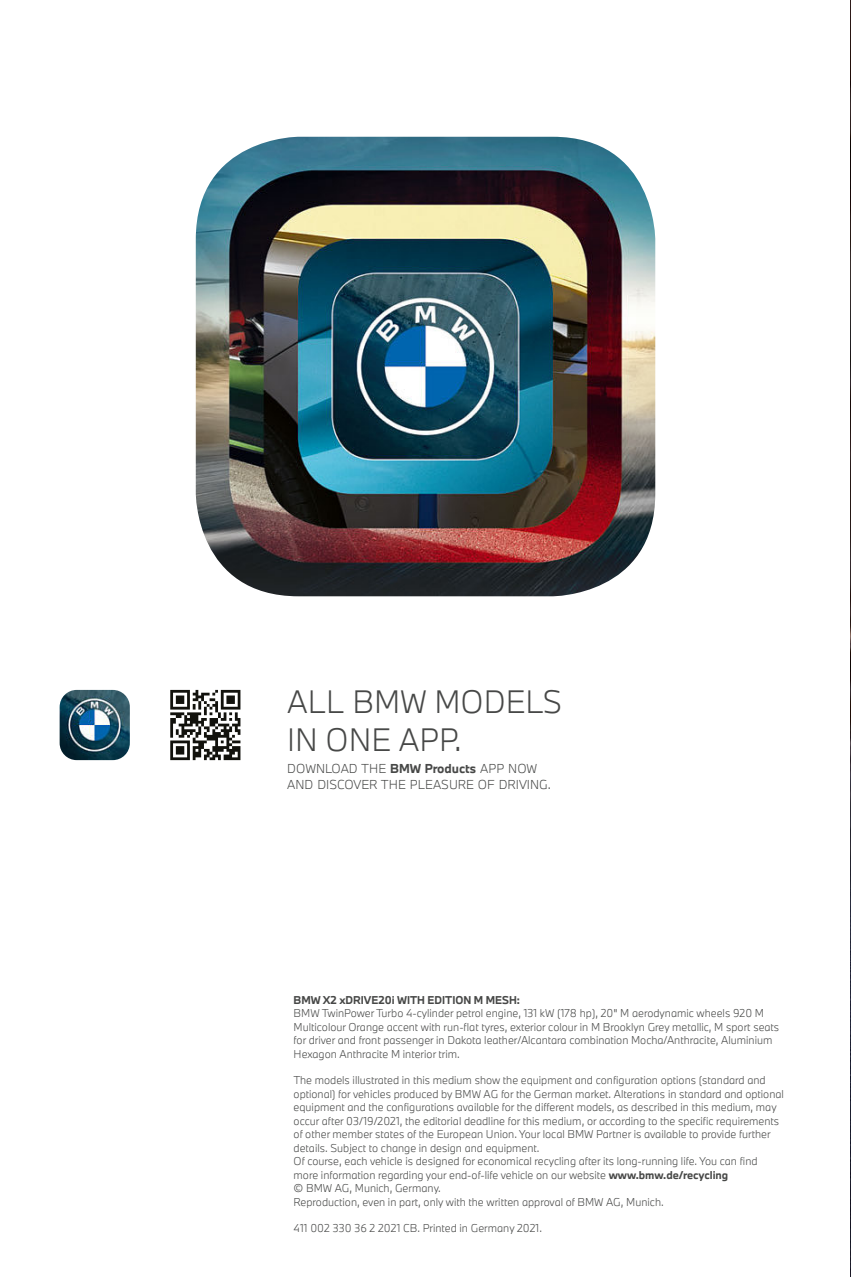
<style>
.page{position:relative;width:851px;height:1277px;background:#fff}
.page>*{position:absolute;margin:0;border:0;box-sizing:border-box;transform-origin:0 0}
.t1{font:300 30px/38.4px "BMW Type Next";color:#474847}
.t2{font:300 12px/15.3px "BMW Type Next";color:#474847}
.t3{font:300 10.5px/13.5px "BMW Type Next";color:#474847}
.t4{font:700 10.5px "BMW Type Next";color:#474847}
.s1{font-weight:700}
</style>
<div class="page">
<img style="left:850px;top:1px;width:1px;height:1275px">
<svg style="left:170px;top:689px;width:70px;height:71px"></svg>
<img style="left:60px;top:689px;width:70px;height:71px">
<img style="left:196px;top:137px;width:459px;height:459px">
<h1 class="t1" style="left:287px;top:681px;width:276px">ALL BMW MODELS<br>IN ONE APP.</h1>
<p class="t2" style="left:287px;top:760px;width:265px">DOWNLOAD THE <span class="s1">BMW Products</span> APP NOW<br>AND DISCOVER THE PLEASURE OF DRIVING.</p>
<p class="t4" style="left:293px;top:992px;width:228px">BMW X2 xDRIVE20i WITH EDITION M MESH:</p>
<p class="t3" style="left:293px;top:1006px;width:487px">BMW TwinPower Turbo 4-cylinder petrol engine, 131 kW (178 hp), 20" M aerodynamic wheels 920 M Multicolour Orange accent with run-flat tyres, exterior colour in M Brooklyn Grey metallic, M sport seats for driver and front passenger in Dakota leather/Alcantara combination Mocha/Anthracite, Aluminium Hexagon Anthracite M interior trim.</p>
<p class="t3" style="left:293px;top:1073px;width:491px">The models illustrated in this medium show the equipment and configuration options (standard and optional) for vehicles produced by BMW AG for the German market. Alterations in standard and optional equipment and the configurations available for the different models, as described in this medium, may occur after 03/19/2021, the editorial deadline for this medium, or according to the specific requirements of other member states of the European Union. Your local BMW Partner is available to provide further details. Subject to change in design and equipment.<br>Of course, each vehicle is designed for economical recycling after its long-running life. You can find more information regarding your end-of-life vehicle on our website <span class="s1">www.bmw.de/recycling<br></span>© BMW AG, Munich, Germany.<br>Reproduction, even in part, only with the written approval of BMW AG, Munich.</p>
<p class="t3" style="left:293px;top:1221px;width:250px">411 002 330 36 2 2021 CB. Printed in Germany 2021.</p>
</div>
